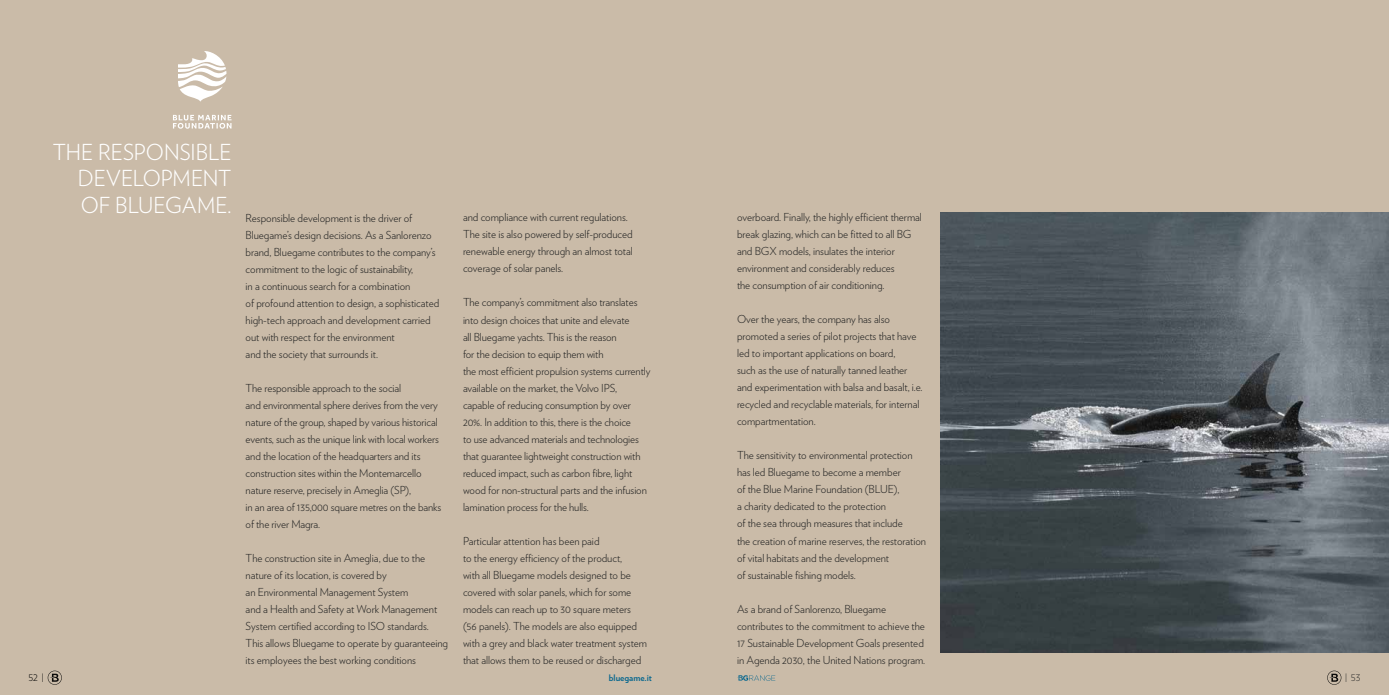
<style>
.page{position:relative;width:1389px;height:695px;background:#fff}
.page>*{position:absolute;margin:0;border:0;box-sizing:border-box;transform-origin:0 0}
.t1{font:300 22px/26.4px "Verlag";color:#fff;text-align:right}
.t2{font:300 11px/17px "Verlag";letter-spacing:-.005em;color:#282827}
.t3{font:700 9px "Verlag";color:#08678e}
.t4{font:300 9px "Verlag";color:#282827}
.t5{font:300 9px "Verlag";color:#000}
</style>
<div class="page">
<div style="left:0;top:0;width:1389px;height:694px;background:#cabba8"></div>
<svg style="left:737px;top:675px;width:38px;height:5px"></svg>
<svg style="left:1327px;top:670px;width:14px;height:14px"></svg>
<svg style="left:48px;top:670px;width:14px;height:14px"></svg>
<img style="left:940px;top:213px;width:449px;height:439px">
<svg style="left:173px;top:51px;width:59px;height:78px"></svg>
<h1 class="t1" style="left:53px;top:137px;width:180px">THE RESPONSIBLE<br>DEVELOPMENT</h1>
<p class="t2" style="left:246px;top:208px;width:195px;text-indent:-165px"><sup>OF</sup> <sup>BLUEGAME.</sup> Responsible development is the driver of Bluegame’s design decisions. As a Sanlorenzo brand, Bluegame contributes to the company’s commitment to the logic of sustainability,<br>in a continuous search for a combination<br>of profound attention to design, a sophisticated high-tech approach and development carried out with respect for the environment<br>and the society that surrounds it.</p>
<p class="t2" style="left:246px;top:378px;width:197px">The responsible approach to the social<br>and environmental sphere derives from the very nature of the group, shaped by various historical events, such as the unique link with local workers and the location of the headquarters and its construction sites within the Montemarcello nature reserve, precisely in Ameglia (SP),<br>in an area of 135,000 square metres on the banks of the river Magra.</p>
<p class="t2" style="left:246px;top:548px;width:204px">The construction site in Ameglia, due to the nature of its location, is covered by<br>an Environmental Management System<br>and a Health and Safety at Work Management System certified according to ISO standards.<br>This allows Bluegame to operate by guaranteeing its employees the best working conditions</p>
<p class="t2" style="left:463px;top:208px;width:171px">and compliance with current regulations.<br>The site is also powered by self-produced renewable energy through an almost total coverage of solar panels.</p>
<p class="t2" style="left:463px;top:293px;width:189px">The company’s commitment also translates into design choices that unite and elevate<br>all Bluegame yachts. This is the reason<br>for the decision to equip them with<br>the most efficient propulsion systems currently available on the market, the Volvo IPS, capable of reducing consumption by over 20%. In addition to this, there is the choice<br>to use advanced materials and technologies that guarantee lightweight construction with reduced impact, such as carbon fibre, light wood for non-structural parts and the infusion lamination process for the hulls.</p>
<p class="t2" style="left:463px;top:531px;width:186px">Particular attention has been paid<br>to the energy efficiency of the product,<br>with all Bluegame models designed to be covered with solar panels, which for some models can reach up to 30 square meters (56 panels). The models are also equipped with a grey and black water treatment system that allows them to be reused or discharged</p>
<p class="t5" style="left:28px;top:670px;width:17px">52 |</p>
<p class="t3" style="left:609px;top:670px;width:45px">bluegame.it</p>
<p class="t2" style="left:737px;top:208px;width:186px">overboard. Finally, the highly efficient thermal break glazing, which can be fitted to all BG and BGX models, insulates the interior environment and considerably reduces<br>the consumption of air conditioning.</p>
<p class="t2" style="left:737px;top:310px;width:187px">Over the years, the company has also promoted a series of pilot projects that have led to important applications on board,<br>such as the use of naturally tanned leather and experimentation with balsa and basalt, i.e. recycled and recyclable materials, for internal compartmentation.</p>
<p class="t2" style="left:737px;top:446px;width:191px">The sensitivity to environmental protection has led Bluegame to become a member<br>of the Blue Marine Foundation (BLUE),<br>a charity dedicated to the protection<br>of the sea through measures that include<br>the creation of marine reserves, the restoration of vital habitats and the development<br>of sustainable fishing models.</p>
<p class="t2" style="left:737px;top:599px;width:190px">As a brand of Sanlorenzo, Bluegame contributes to the commitment to achieve the 17 Sustainable Development Goals presented in Agenda 2030, the United Nations program.</p>
<p class="t4" style="left:1345px;top:670px;width:17px">| 53</p>
</div>
